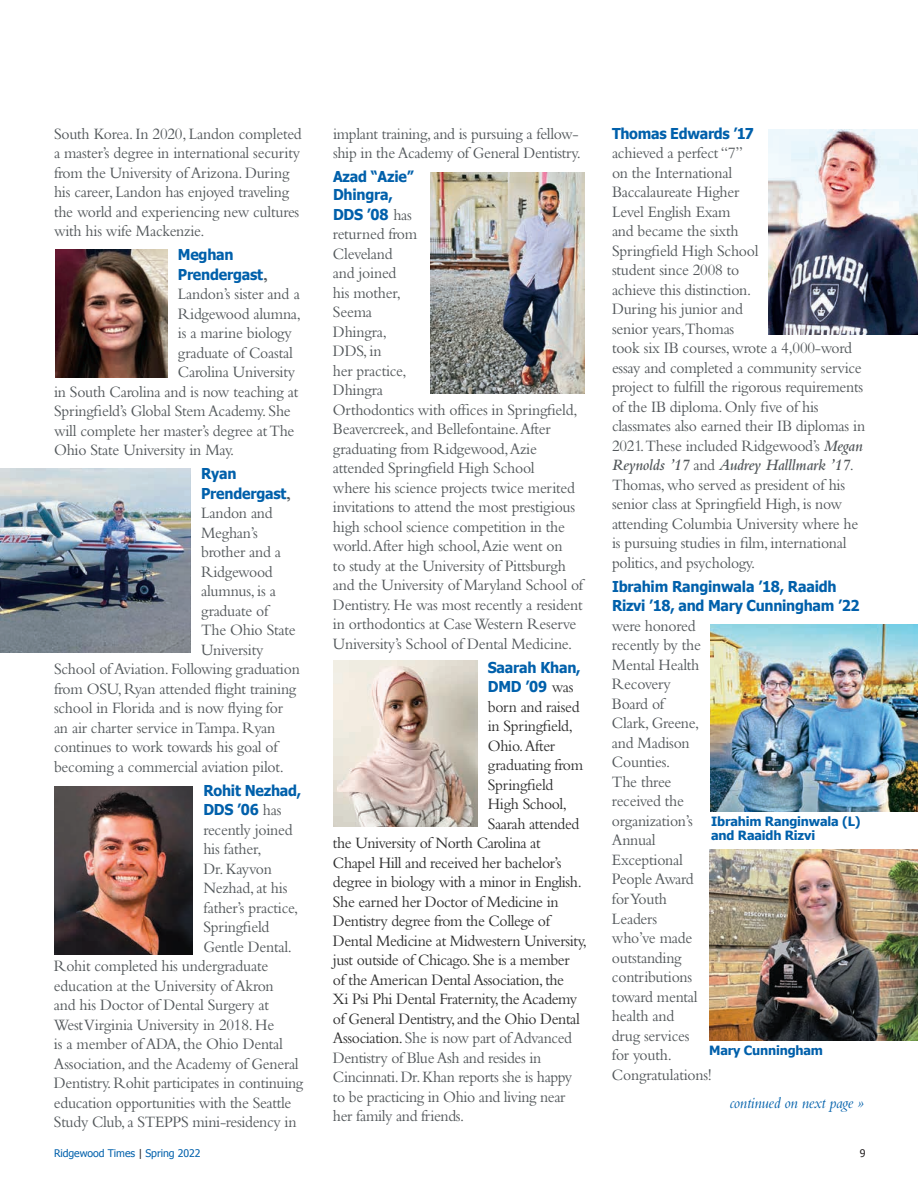
<style>
.page{position:relative;width:918px;height:1188px;background:#fff}
.page>*{position:absolute;margin:0;border:0;box-sizing:border-box;transform-origin:0 0}
.t1{font:16.5px/19.5px "Bembo";letter-spacing:-.015em;color:#52575a;scale:.95 1}
.t2{font:16.5px "Bembo";letter-spacing:-.025em;color:#2d2d2d;scale:.95 1}
.t3{font:italic 16.5px "Bembo";letter-spacing:-.015em;color:#0060ab;scale:.95 1}
.t4{font:700 15px/19.5px "Tahoma";letter-spacing:-.015em;color:#0060ab;scale:.95 1}
.t5{font:700 12.75px/14.2px "Tahoma";letter-spacing:-.015em;color:#0060ab}
.t6{font:10.5px "Tahoma";letter-spacing:-.005em;color:#0060ab}
.t7{font:10.5px "Tahoma";color:#231f20}
.s1{font-family:"Bembo";font-size:16.5px;color:#52575a}
.s2{font-family:"Bembo";font-weight:400;font-size:16.5px;color:#52575a}
.s3{font-family:"Bembo";font-weight:400;font-size:16.5px;color:#2d2d2d}
.s4{color:#2d2d2d}
.s5{font-weight:600;font-style:italic}
.s6{color:#231f20}
</style>
<div class="page">
<img style="left:430px;top:173px;width:155px;height:220px">
<img style="left:55px;top:250px;width:112px;height:128px">
<img style="left:54px;top:787px;width:139px;height:168px">
<img style="left:0;top:468px;width:191px;height:184px">
<img style="left:334px;top:660px;width:143px;height:167px">
<img style="left:711px;top:625px;width:207px;height:187px">
<img style="left:769px;top:130px;width:149px;height:205px">
<img style="left:710px;top:850px;width:208px;height:191px">
<p class="t1" style="left:54px;top:123px;width:262px">South Korea. In 2020, Landon completed a master’s degree in international security from the University of Arizona. During his career, Landon has enjoyed traveling the world and experiencing new cultures with his wife Mackenzie.</p>
<p class="t4" style="left:178px;top:244px;width:96px">Meghan<br>Prendergast<span class="s1">,</span></p>
<p class="t1" style="left:178px;top:284px;width:130px">Landon’s sister and a</p>
<p class="t1" style="left:178px;top:303px;width:131px">Ridgewood alumna,</p>
<p class="t1" style="left:178px;top:323px;width:121px">is a marine biology</p>
<p class="t1" style="left:178px;top:342px;width:122px">graduate of Coastal</p>
<p class="t1" style="left:178px;top:362px;width:125px">Carolina University</p>
<p class="t1" style="left:54px;top:381px;width:259px">in South Carolina and is now teaching at</p>
<p class="t1" style="left:54px;top:401px;width:251px">Springfield’s Global Stem Academy. She</p>
<p class="t1" style="left:54px;top:420px;width:255px">will complete her master’s degree at The</p>
<p class="t1" style="left:54px;top:440px;width:191px">Ohio State University in May.</p>
<p class="t4" style="left:201px;top:463px;width:96px">Ryan<br>Prendergast<span class="s1">,</span></p>
<p class="t1" style="left:201px;top:503px;width:77px">Landon and</p>
<p class="t1" style="left:201px;top:522px;width:61px">Meghan’s</p>
<p class="t1" style="left:201px;top:542px;width:86px">brother and a</p>
<p class="t1" style="left:201px;top:561px;width:77px">Ridgewood</p>
<p class="t1" style="left:201px;top:581px;width:80px">alumnus, is a</p>
<p class="t1" style="left:201px;top:600px;width:72px">graduate of</p>
<p class="t1" style="left:201px;top:620px;width:101px">The Ohio State</p>
<p class="t1" style="left:201px;top:639px;width:67px">University</p>
<p class="t1" style="left:54px;top:659px;width:260px">School of Aviation. Following graduation</p>
<p class="t1" style="left:54px;top:678px;width:257px">from OSU, Ryan attended flight training</p>
<p class="t1" style="left:54px;top:698px;width:243px">school in Florida and is now flying for</p>
<p class="t1" style="left:54px;top:717px;width:235px">an air charter service in Tampa. Ryan</p>
<p class="t1" style="left:54px;top:737px;width:237px">continues to work towards his goal of</p>
<p class="t1" style="left:54px;top:756px;width:244px">becoming a commercial aviation pilot.</p>
<p class="t4" style="left:203px;top:780px;width:105px">Rohit Nezhad,<br>DDS ’06 <span class="s2">has</span></p>
<p class="t1" style="left:203px;top:819px;width:95px">recently joined</p>
<p class="t1" style="left:203px;top:839px;width:63px">his father,</p>
<p class="t1" style="left:203px;top:858px;width:74px">Dr. Kayvon</p>
<p class="t1" style="left:203px;top:878px;width:90px">Nezhad, at his</p>
<p class="t1" style="left:203px;top:897px;width:102px">father’s practice,</p>
<p class="t1" style="left:203px;top:917px;width:71px">Springfield</p>
<p class="t1" style="left:203px;top:936px;width:95px">Gentle Dental.</p>
<p class="t1" style="left:54px;top:956px;width:227px">Rohit completed his undergraduate</p>
<p class="t1" style="left:54px;top:975px;width:233px">education at the University of Akron</p>
<p class="t1" style="left:54px;top:995px;width:228px">and his Doctor of Dental Surgery at</p>
<p class="t1" style="left:54px;top:1014px;width:233px">West Virginia University in 2018. He</p>
<p class="t1" style="left:54px;top:1034px;width:243px">is a member of ADA, the Ohio Dental</p>
<p class="t1" style="left:54px;top:1053px;width:259px">Association, and the Academy of General</p>
<p class="t1" style="left:54px;top:1073px;width:264px">Dentistry. Rohit participates in continuing</p>
<p class="t1" style="left:54px;top:1092px;width:251px">education opportunities with the Seattle</p>
<p class="t1" style="left:54px;top:1112px;width:257px">Study Club, a STEPPS mini-residency in</p>
<p class="t1" style="left:333px;top:123px;width:262px">implant training, and is pursuing a fellow&shy;ship in the Academy of General Dentistry.</p>
<p class="t4" style="left:333px;top:167px;width:87px;line-height:18px">Azad “Azie”<br>Dhingra,</p>
<p class="t4" style="left:333px;top:204px;width:85px">DDS ’08 <span class="s2">has</span></p>
<p class="t1" style="left:333px;top:224px;width:265px">returned from<br>Cleveland<br>and joined<br>his mother,<br>Seema<br>Dhingra,<br>DDS, in<br>her practice,<br>Dhingra<br>Orthodontics with offices in Springfield,<br>Beavercreek, and Bellefontaine. After graduating from Ridgewood, Azie attended Springfield High School<br>where his science projects twice merited invitations to attend the most prestigious high school science competition in the world. After high school, Azie went on<br>to study at the University of Pittsburgh and the University of Maryland School of<br>Dentistry. He was most recently a resident in orthodontics at Case Western Reserve<br>University’s School of Dental Medicine.</p>
<p class="t4" style="left:488px;top:657px;width:99px">Saarah Khan,<br>DMD ’09 <span class="s3">was</span></p>
<p class="t2" style="left:488px;top:697px;width:98px">born and raised</p>
<p class="t2" style="left:488px;top:716px;width:91px">in Springfield,</p>
<p class="t2" style="left:488px;top:736px;width:72px">Ohio. After</p>
<p class="t2" style="left:488px;top:755px;width:102px">graduating from</p>
<p class="t2" style="left:488px;top:775px;width:70px">Springfield</p>
<p class="t2" style="left:488px;top:794px;width:85px">High School,</p>
<p class="t2" style="left:488px;top:814px;width:98px">Saarah attended</p>
<p class="t2" style="left:333px;top:833px;width:220px">the University of North Carolina at</p>
<p class="t2" style="left:333px;top:853px;width:242px">Chapel Hill and received her bachelor’s</p>
<p class="t2" style="left:333px;top:872px;width:263px">degree in biology with a minor in English.</p>
<p class="t2" style="left:333px;top:892px;width:239px">She earned her Doctor of Medicine in</p>
<p class="t2" style="left:333px;top:911px;width:230px">Dentistry degree from the College of</p>
<p class="t2" style="left:333px;top:931px;width:269px">Dental Medicine at Midwestern University,</p>
<p class="t2" style="left:333px;top:950px;width:251px">just outside of Chicago. She is a member</p>
<p class="t2" style="left:333px;top:970px;width:245px">of the American Dental Association, the</p>
<p class="t2" style="left:333px;top:989px;width:259px">Xi Psi Phi Dental Fraternity, the Academy</p>
<p class="t2" style="left:333px;top:1009px;width:261px">of General Dentistry, and the Ohio Dental</p>
<p class="t1" style="left:333px;top:1028px;width:253px"><span class="s4">Association.</span> She is now part of Advanced</p>
<p class="t1" style="left:333px;top:1047px;width:221px">Dentistry of Blue Ash and resides in</p>
<p class="t1" style="left:333px;top:1067px;width:253px">Cincinnati. Dr. Khan reports she is happy</p>
<p class="t1" style="left:333px;top:1086px;width:246px">to be practicing in Ohio and living near</p>
<p class="t1" style="left:333px;top:1106px;width:140px">her family and friends.</p>
<p class="t4" style="left:612px;top:123px;width:151px">Thomas Edwards ’17</p>
<p class="t1" style="left:612px;top:143px;width:268px">achieved a perfect “7”<br>on the International<br>Baccalaureate Higher<br>Level English Exam<br>and became the sixth<br>Springfield High School<br>student since 2008 to<br>achieve this distinction.<br>During his junior and<br>senior years,Thomas<br>took six IB courses, wrote a 4,000-word essay and completed a community service project to fulfill the rigorous requirements of the IB diploma. Only five of his classmates also earned their IB diplomas in<br>2021.These included Ridgewood’s <span class="s5">Megan<br>Reynolds ’17</span> and <span class="s5">Audrey Halllmark ’17</span>.<br>Thomas, who served as president of his senior class at Springfield High, is now attending Columbia University where he is pursuing studies in film, international politics, and psychology.</p>
<p class="t4" style="left:612px;top:576px;width:262px">Ibrahim Ranginwala ’18, Raaidh<br>Rizvi ’18, and Mary Cunningham ’22</p>
<p class="t1" style="left:612px;top:616px;width:107px">were honored recently by the<br>Mental Health<br>Recovery<br>Board of<br>Clark, Greene, and Madison<br>Counties.<br>The three received the organization’s<br>Annual<br>Exceptional<br>People Award for Youth<br>Leaders<br>who’ve made outstanding contributions toward mental health and<br>drug services<br>for youth.<br>Congratulations!</p>
<p class="t3" style="left:730px;top:1093px;width:143px">continued on next page »</p>
<p class="t5" style="left:711px;top:813px;width:151px">Ibrahim Ranginwala (L) and Raaidh Rizvi</p>
<p class="t5" style="left:709px;top:1042px;width:115px">Mary Cunningham</p>
<p class="t6" style="left:54px;top:1146px;width:148px">Ridgewood Times <span class="s6">|</span> Spring 2022</p>
<p class="t7" style="left:860px;top:1146px;width:7px">9</p>
</div>
